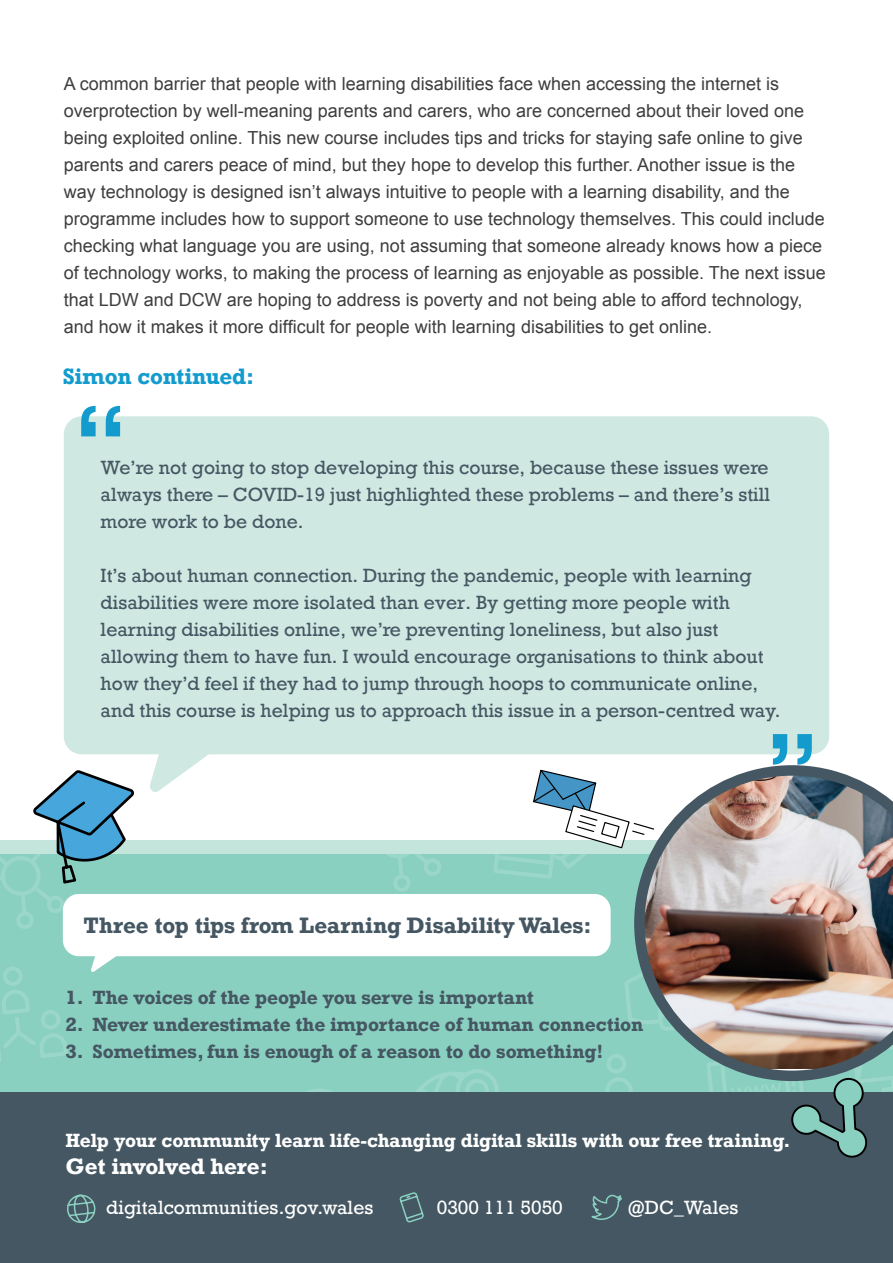
<style>
.page{position:relative;width:893px;height:1263px;background:#fff}
.page>*{position:absolute;margin:0;border:0;box-sizing:border-box;transform-origin:0 0}
.t1{font:700 21px "Rockwell";color:#455763}
.t2{font:700 21px "Rockwell";letter-spacing:-.015em;color:#fff}
.t3{font:700 21px "Rockwell";letter-spacing:-.015em;color:#129bcc}
.Body{font:18px/27px "Arial";color:#3e3e3f}
.Speech_bubble_body{font:18px/27px "Rockwell";color:#455763;text-align:justify}
.t4{font:700 18px "Rockwell";letter-spacing:-.01em;color:#455763}
.t5{font:700 18px "Rockwell";color:#fff}
.Speech_bubble_body-2{font:18px "Rockwell";color:#fff}
</style>
<div class="page">
<div style="left:0;top:840px;width:893px;height:342px;background:#8ad0c0"></div>
<svg style="left:0;top:967px;width:68px;height:95px"></svg>
<svg style="left:285px;top:1089px;width:100px;height:4px"></svg>
<svg style="left:344px;top:853px;width:97px;height:39px"></svg>
<div style="left:0;top:1093px;width:893px;height:170px;background:#455763"></div>
<div style="left:0;top:840px;width:893px;height:13px;background:#c4e5dc"></div>
<svg style="left:399px;top:1192px;width:25px;height:31px"></svg>
<svg style="left:634px;top:765px;width:259px;height:146px;background:#b6b3b4"></svg>
<svg style="left:67px;top:1194px;width:29px;height:29px"></svg>
<svg style="left:591px;top:1194px;width:31px;height:26px"></svg>
<svg style="left:406px;top:911px;width:487px;height:247px"></svg>
<div style="left:64px;top:416px;width:765px;height:338px;background:#cfe9e2;border-radius:18px"></div>
<svg style="left:149px;top:754px;width:77px;height:38px"></svg>
<svg style="left:81px;top:406px;width:39px;height:30px"></svg>
<svg style="left:773px;top:734px;width:39px;height:31px"></svg>
<svg style="left:493px;top:769px;width:260px;height:110px"></svg>
<svg style="left:0;top:770px;width:136px;height:159px"></svg>
<div style="left:63px;top:894px;width:548px;height:62px;background:#fff;border-radius:16px"></div>
<svg style="left:91px;top:956px;width:27px;height:16px"></svg>
<p class="Body" style="left:64px;top:70px;width:764px">A common barrier that people with learning disabilities face when accessing the internet is overprotection by well-meaning parents and carers, who are concerned about their loved one being exploited online. This new course includes tips and tricks for staying safe online to give parents and carers peace of mind, but they hope to develop this further. Another issue is the way technology is designed isn’t always intuitive to people with a learning disability, and the programme includes how to support someone to use technology themselves. This could include checking what language you are using, not assuming that someone already knows how a piece of technology works, to making the process of learning as enjoyable as possible. The next issue that LDW and DCW are hoping to address is poverty and not being able to afford technology, and how it makes it more difficult for people with learning disabilities to get online.</p>
<h2 class="t3" style="left:63px;top:362px;width:193px">Simon continued:</h2>
<p class="Speech_bubble_body" style="left:101px;top:455px;width:671px">We’re not going to stop developing this course, because these issues were always there – COVID-19 just highlighted these problems – and there’s still more work to be done.</p>
<p class="Speech_bubble_body" style="left:101px;top:563px;width:681px;text-align:left">It’s about human connection. During the pandemic, people with learning disabilities were more isolated than ever. By getting more people with learning disabilities online, we’re preventing loneliness, but also just allowing them to have fun. I would encourage organisations to think about how they’d feel if they had to jump through hoops to communicate online, and this course is helping us to approach this issue in a person-centred way.</p>
<h1 class="t1" style="left:84px;top:912px;width:509px">Three top tips from Learning Disability Wales:</h1>
<p class="t4" style="left:66px;top:986px;width:470px">1. The voices of the people you serve is important</p>
<p class="t4" style="left:66px;top:1013px;width:579px">2. Never underestimate the importance of human connection</p>
<p class="t4" style="left:66px;top:1040px;width:539px">3. Sometimes, fun is enough of a reason to do something!</p>
<h2 class="t5" style="left:66px;top:1129px;width:726px">Help your community learn life-changing digital skills with our free training.</h2>
<h2 class="t2" style="left:66px;top:1153px;width:204px">Get involved here:</h2>
<p class="Speech_bubble_body-2" style="left:437px;top:1196px;width:127px">0300 111 5050</p>
<p class="Speech_bubble_body-2" style="left:628px;top:1196px;width:112px">@DC_Wales</p>
<p class="Speech_bubble_body-2" style="left:106px;top:1196px;width:269px">digitalcommunities.gov.wales</p>
</div>
